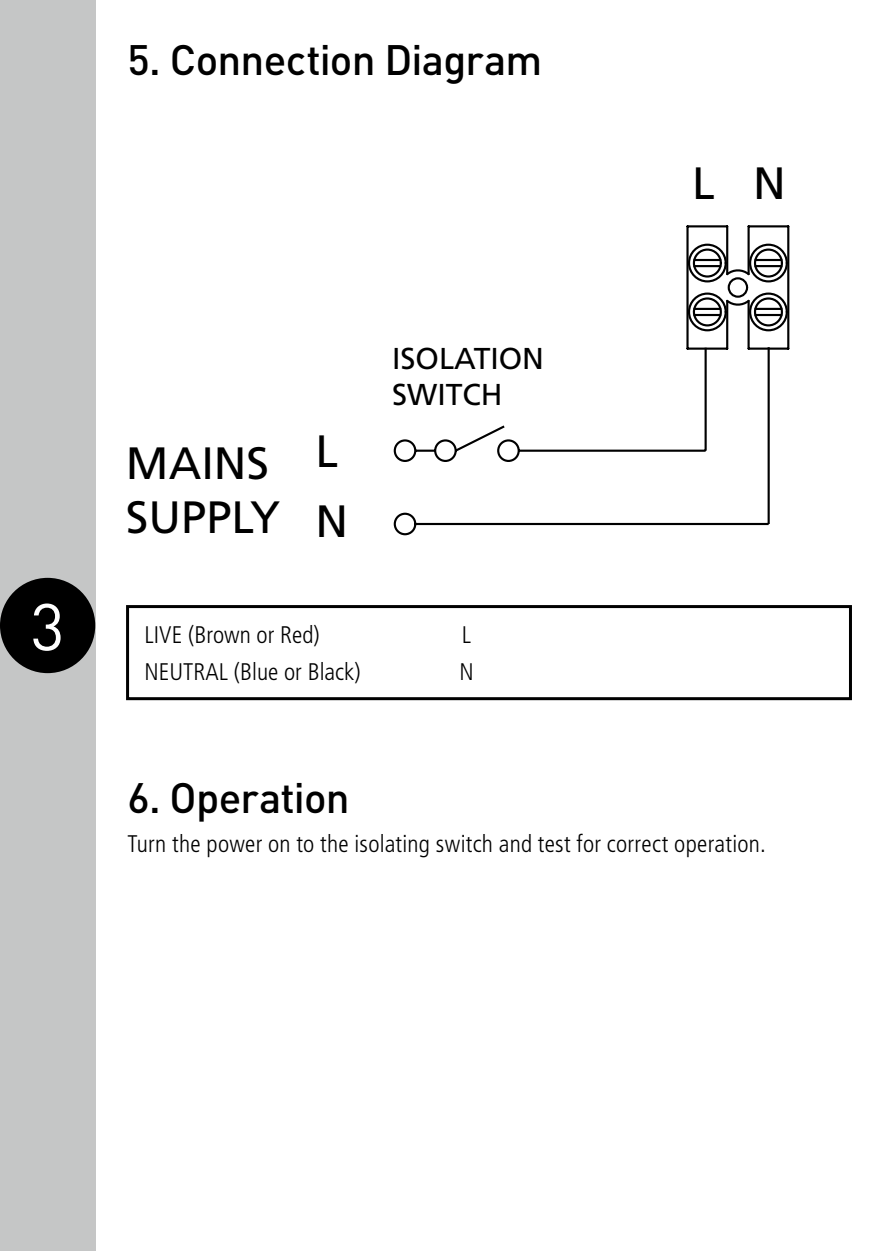
<style>
.page{position:relative;width:893px;height:1251px;background:#fff}
.page>*{position:absolute;margin:0;border:0;box-sizing:border-box;transform-origin:0 0}
.t1{font:65.1px "DINOT";color:#fff}
.t2{font:45.3px/54.3px "Frutiger LT";color:#000}
.t3{font:500 42px "DINOT";letter-spacing:-.02em;color:#000}
.t4{font:30.3px/36.3px "Frutiger LT";color:#000}
.t5{font:300 condensed 24px "Frutiger LT";letter-spacing:.01em;color:#000}
</style>
<div class="page">
<div style="left:0;top:0;width:95px;height:1250px;background:#c5c6c6"></div>
<div style="left:0;top:577px;width:95px;height:96px;background:#000;border-radius:50%"></div>
<div style="left:126px;top:605px;width:726px;height:95px;border:3px solid #000"></div>
<svg style="left:393px;top:345px;width:378px;height:191px"></svg>
<svg style="left:689px;top:242px;width:98px;height:90px"></svg>
<hr style="left:755px;top:259px;width:26px;height:2px;background:#000">
<hr style="left:755px;top:314px;width:26px;height:2px;background:#000">
<hr style="left:755px;top:308px;width:26px;height:2px;background:#000">
<hr style="left:749px;top:225px;width:39px;height:2px;background:#000">
<hr style="left:747px;top:226px;width:3px;height:48px;background:#000">
<hr style="left:726px;top:226px;width:2px;height:48px;background:#000">
<hr style="left:787px;top:226px;width:2px;height:122px;background:#000">
<hr style="left:687px;top:225px;width:40px;height:2px;background:#000">
<hr style="left:686px;top:226px;width:3px;height:122px;background:#000">
<hr style="left:687px;top:347px;width:40px;height:2px;background:#000">
<hr style="left:726px;top:301px;width:2px;height:47px;background:#000">
<hr style="left:747px;top:301px;width:3px;height:47px;background:#000">
<hr style="left:749px;top:347px;width:39px;height:2px;background:#000">
<hr style="left:694px;top:259px;width:26px;height:2px;background:#000">
<hr style="left:694px;top:314px;width:26px;height:2px;background:#000">
<hr style="left:694px;top:308px;width:26px;height:2px;background:#000">
<hr style="left:694px;top:265px;width:26px;height:2px;background:#000">
<hr style="left:755px;top:265px;width:26px;height:2px;background:#000">
<h1 class="t1" style="left:31px;top:586px;width:36px">3</h1>
<h3 class="t3" style="left:128px;top:33px;width:416px">5. Connection Diagram</h3>
<h2 class="t2" style="left:126px;top:436px;width:156px">MAINS<br>SUPPLY</h2>
<h2 class="t2" style="left:316px;top:416px;width:34px;line-height:70.5px">L<br>N</h2>
<p class="t4" style="left:392px;top:340px;width:153px">ISOLATION<br>SWITCH</p>
<p class="t5" style="left:145px;top:621px;width:177px">LIVE (Brown or Red)</p>
<p class="t5" style="left:462px;top:621px;width:11px">L</p>
<p class="t5" style="left:145px;top:658px;width:217px">NEUTRAL (Blue or Black)</p>
<p class="t5" style="left:459px;top:658px;width:16px">N</p>
<h2 class="t2" style="left:692px;top:157px;width:95px">L N</h2>
<h3 class="t3" style="left:128px;top:770px;width:224px">6. Operation</h3>
<p class="t5" style="left:128px;top:829px;width:640px">Turn the power on to the isolating switch and test for correct operation.</p>
</div>
